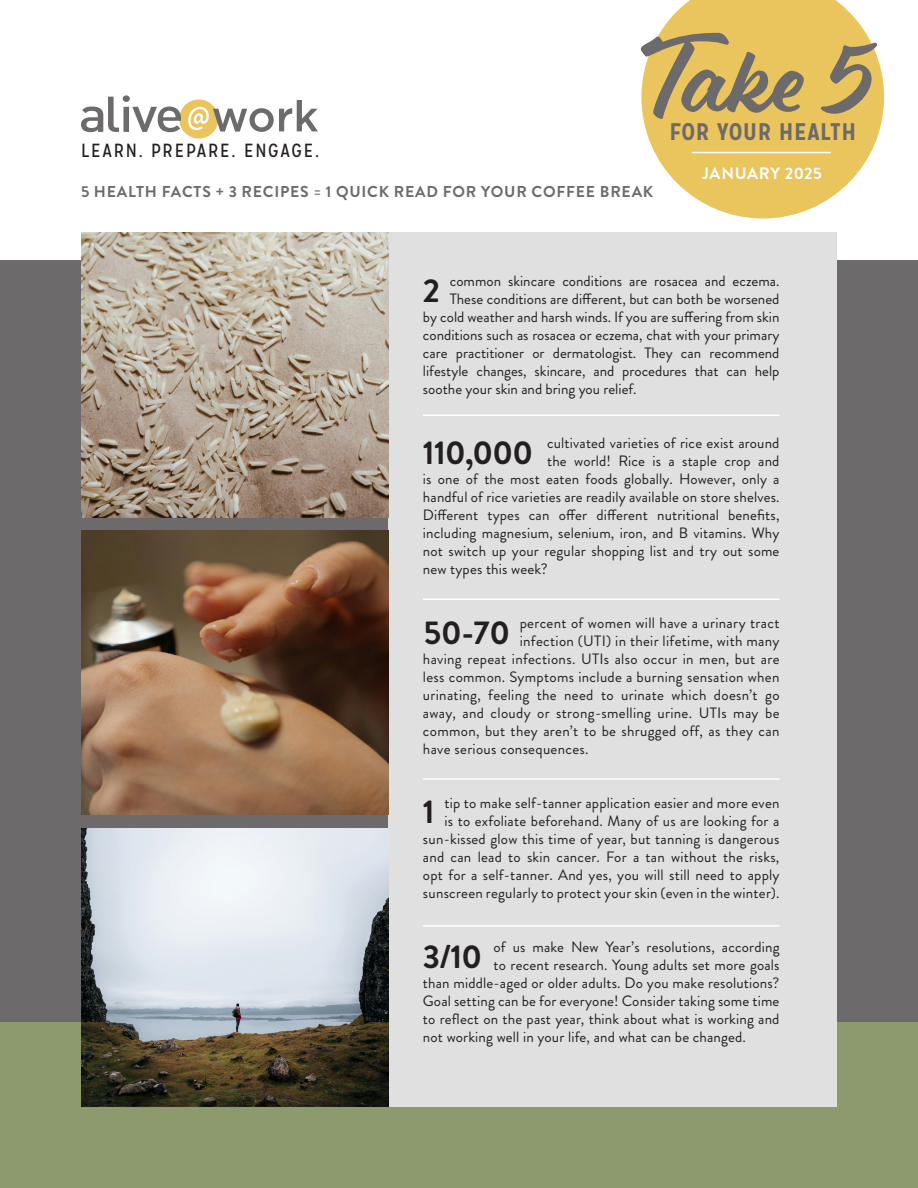
<style>
.page{position:relative;width:918px;height:1188px;background:#fff}
.page>*{position:absolute;margin:0;border:0;box-sizing:border-box;transform-origin:0 0}
.Lifestyle_header{font:97.05px "Eds Market Main Script";color:#6c6a6b}
.t1{font:700 33px "Brandon Grotesque";letter-spacing:-.02em;color:#231f20}
.Lifestyle_header-2{font:700 24px "Mission Gothic";letter-spacing:.02em;color:#6c6a6b}
.t2{font:19.05px "Mission Gothic";letter-spacing:.09em;color:#231f20}
.Lifestyle_header-3{font:700 16.5px "Brandon Grotesque";letter-spacing:.035em;color:#fff}
.Intro_2{font:700 15.75px "Brandon Grotesque";letter-spacing:.05em;color:#6c6a6b}
.aw_text_copy{font:15px/18px "Brandon Grotesque";letter-spacing:.01em;color:#231f20;text-align:right}
.s1{font-weight:400}
</style>
<div class="page">
<div style="left:0;top:260px;width:918px;height:763px;background:#6c6a6b"></div>
<div style="left:0;top:1023px;width:918px;height:165px;background:#8c9a6d"></div>
<div style="left:389px;top:233px;width:448px;height:874px;background:#e0e0e0"></div>
<svg style="left:641px;top:0;width:243px;height:219px;fill:#eac45c"></svg>
<div style="left:179px;top:99px;width:39px;height:40px;background:#eac45c;border-radius:50%"></div>
<svg style="left:81px;top:95px;width:100px;height:37px"></svg>
<svg style="left:188px;top:100px;width:130px;height:32px"></svg>
<img style="left:81px;top:828px;width:308px;height:279px">
<img style="left:81px;top:233px;width:308px;height:284px">
<hr style="left:692px;top:152px;width:139px;height:1px;background:#fff">
<hr style="left:423px;top:415px;width:357px;height:1px;background:#fff">
<hr style="left:423px;top:598px;width:357px;height:2px;background:#fff">
<hr style="left:423px;top:778px;width:357px;height:2px;background:#fff">
<hr style="left:423px;top:925px;width:357px;height:2px;background:#fff">
<img style="left:81px;top:531px;width:308px;height:284px">
<p class="Lifestyle_header" style="left:638px;top:20px;width:238px">Take 5</p>
<p class="Lifestyle_header-2" style="left:669px;top:116px;width:188px">FOR YOUR HEALTH</p>
<p class="t2" style="left:81px;top:139px;width:240px">LEARN. PREPARE. ENGAGE.</p>
<p class="Intro_2" style="left:81px;top:181px;width:574px">5 HEALTH FACTS + 3 RECIPES <span class="s1">=</span> 1 QUICK READ FOR YOUR COFFEE BREAK</p>
<p class="Lifestyle_header-3" style="left:702px;top:162px;width:121px">JANUARY 2025</p>
<p class="aw_text_copy" style="left:450px;top:272px;width:331px">common skincare conditions are rosacea and eczema.</p>
<p class="aw_text_copy" style="left:450px;top:290px;width:331px">These conditions are different, but can both be worsened</p>
<p class="aw_text_copy" style="left:423px;top:308px;width:358px">by cold weather and harsh winds. If you are suffering from skin</p>
<p class="aw_text_copy" style="left:423px;top:326px;width:358px">conditions such as rosacea or eczema, chat with your primary</p>
<p class="aw_text_copy" style="left:423px;top:344px;width:358px">care practitioner or dermatologist. They can recommend</p>
<p class="aw_text_copy" style="left:423px;top:362px;width:358px">lifestyle changes, skincare, and procedures that can help</p>
<p class="aw_text_copy" style="left:423px;top:380px;width:215px">soothe your skin and bring you relief.</p>
<p class="aw_text_copy" style="left:547px;top:434px;width:234px">cultivated varieties of rice exist around</p>
<p class="aw_text_copy" style="left:547px;top:452px;width:234px">the world! Rice is a staple crop and</p>
<p class="aw_text_copy" style="left:423px;top:470px;width:358px">is one of the most eaten foods globally. However, only a</p>
<p class="aw_text_copy" style="left:423px;top:488px;width:358px">handful of rice varieties are readily available on store shelves.</p>
<p class="aw_text_copy" style="left:423px;top:506px;width:358px">Different types can offer different nutritional benefits,</p>
<p class="aw_text_copy" style="left:423px;top:524px;width:358px">including magnesium, selenium, iron, and B vitamins. Why</p>
<p class="aw_text_copy" style="left:423px;top:542px;width:358px">not switch up your regular shopping list and try out some</p>
<p class="aw_text_copy" style="left:423px;top:560px;width:126px">new types this week?</p>
<p class="aw_text_copy" style="left:520px;top:614px;width:261px">percent of women will have a urinary tract</p>
<p class="aw_text_copy" style="left:520px;top:632px;width:261px">infection (UTI) in their lifetime, with many</p>
<p class="aw_text_copy" style="left:423px;top:650px;width:358px">having repeat infections. UTIs also occur in men, but are</p>
<p class="aw_text_copy" style="left:423px;top:668px;width:358px">less common. Symptoms include a burning sensation when</p>
<p class="aw_text_copy" style="left:423px;top:686px;width:358px">urinating, feeling the need to urinate which doesn’t go</p>
<p class="aw_text_copy" style="left:423px;top:704px;width:358px">away, and cloudy or strong-smelling urine. UTIs may be</p>
<p class="aw_text_copy" style="left:423px;top:722px;width:358px">common, but they aren’t to be shrugged off, as they can</p>
<p class="aw_text_copy" style="left:423px;top:740px;width:167px">have serious consequences.</p>
<p class="aw_text_copy" style="left:423px;top:794px;width:358px">tip to make self-tanner application easier and more even<br>is to exfoliate beforehand. Many of us are looking for a sun-kissed glow this time of year, but tanning is dangerous and can lead to skin cancer. For a tan without the risks, opt for a self-tanner. And yes, you will still need to apply sunscreen regularly to protect your skin (even in the winter).</p>
<p class="aw_text_copy" style="left:494px;top:938px;width:288px">of us make New Year’s resolutions, according</p>
<p class="aw_text_copy" style="left:494px;top:956px;width:287px">to recent research. Young adults set more goals</p>
<p class="aw_text_copy" style="left:423px;top:974px;width:358px">than middle-aged or older adults. Do you make resolutions?</p>
<p class="aw_text_copy" style="left:423px;top:992px;width:358px">Goal setting can be for everyone! Consider taking some time</p>
<p class="aw_text_copy" style="left:423px;top:1010px;width:358px">to reflect on the past year, think about what is working and</p>
<p class="aw_text_copy" style="left:423px;top:1028px;width:325px">not working well in your life, and what can be changed.</p>
<p class="t1" style="left:423px;top:267px;width:19px">2</p>
<p class="t1" style="left:423px;top:429px;width:112px">110,000</p>
<p class="t1" style="left:424px;top:610px;width:88px">50-70</p>
<p class="t1" style="left:423px;top:789px;width:13px">1</p>
<p class="t1" style="left:423px;top:933px;width:61px">3/10</p>
</div>
